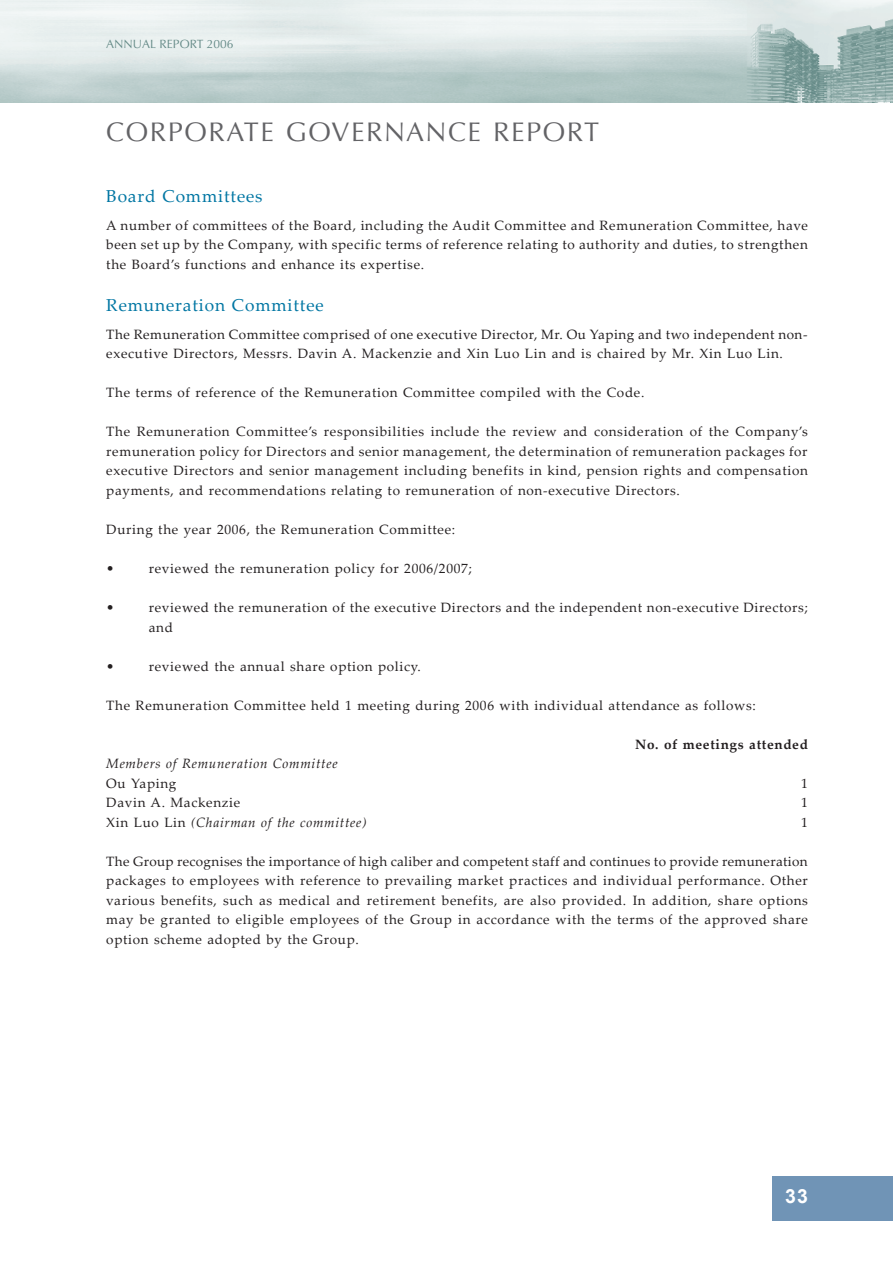
<style>
.page{position:relative;width:893px;height:1263px;background:#fff}
.page>*{position:absolute;margin:0;border:0;box-sizing:border-box;transform-origin:0 0}
.t1{font:27px "Optima LT Std";letter-spacing:.055em;color:#636366}
.t2{font:700 19.5px "Arial";color:#fff}
.t3{font:17.25px "Palatino Linotype";letter-spacing:.05em;color:#0076a3}
.t4{font:13.5px/19.5px "Palatino Linotype";letter-spacing:.05em;color:#231f20;text-align:justify}
.t5{font:italic 13.5px "Palatino Linotype";letter-spacing:.05em;color:#231f20}
.t6{font:700 13.5px "Palatino Linotype";letter-spacing:.05em;color:#231f20}
.t7{font:12px "Optima LT Std";color:#638986}
.s1{font-style:normal}
</style>
<div class="page">
<img style="left:0;top:0;width:893px;height:102px">
<div style="left:772px;top:1176px;width:121px;height:44px;background:#7094b6"></div>
<p class="t7" style="left:106px;top:37px;width:129px">ANNUAL REPORT 2006</p>
<h1 class="t1" style="left:106px;top:117px;width:494px">CORPORATE GOVERNANCE REPORT</h1>
<p class="t3" style="left:106px;top:184px;width:158px">Board Committees</p>
<p class="t4" style="left:106px;top:215px;width:703px">A number of committees of the Board, including the Audit Committee and Remuneration Committee, have been set up by the Company, with specific terms of reference relating to authority and duties, to strengthen the Board’s functions and enhance its expertise.</p>
<p class="t3" style="left:106px;top:293px;width:219px">Remuneration Committee</p>
<p class="t4" style="left:106px;top:324px;width:703px">The Remuneration Committee comprised of one executive Director, Mr. Ou Yaping and two independent non&shy;executive Directors, Messrs. Davin A. Mackenzie and Xin Luo Lin and is chaired by Mr. Xin Luo Lin.</p>
<p class="t4" style="left:106px;top:383px;width:540px">The terms of reference of the Remuneration Committee compiled with the Code.</p>
<p class="t4" style="left:106px;top:422px;width:703px">The Remuneration Committee’s responsibilities include the review and consideration of the Company’s remuneration policy for Directors and senior management, the determination of remuneration packages for executive Directors and senior management including benefits in kind, pension rights and compensation payments, and recommendations relating to remuneration of non-executive Directors.</p>
<p class="t4" style="left:106px;top:519px;width:350px">During the year 2006, the Remuneration Committee:</p>
<p class="t4" style="left:106px;top:558px;width:10px">•</p>
<p class="t4" style="left:149px;top:558px;width:325px">reviewed the remuneration policy for 2006/2007;</p>
<p class="t4" style="left:106px;top:597px;width:10px">•</p>
<p class="t4" style="left:149px;top:597px;width:661px">reviewed the remuneration of the executive Directors and the independent non-executive Directors; and</p>
<p class="t4" style="left:106px;top:656px;width:10px">•</p>
<p class="t4" style="left:149px;top:656px;width:274px">reviewed the annual share option policy.</p>
<p class="t4" style="left:106px;top:695px;width:651px">The Remuneration Committee held 1 meeting during 2006 with individual attendance as follows:</p>
<p class="t6" style="left:635px;top:734px;width:174px">No. of meetings attended</p>
<p class="t5" style="left:106px;top:754px;width:233px">Members of Remuneration Committee</p>
<p class="t4" style="left:106px;top:773px;width:72px">Ou Yaping</p>
<p class="t4" style="left:801px;top:773px;width:8px">1</p>
<p class="t4" style="left:106px;top:792px;width:136px">Davin A. Mackenzie</p>
<p class="t4" style="left:801px;top:792px;width:8px">1</p>
<p class="t5" style="left:106px;top:812px;width:262px"><span class="s1">Xin Luo Lin</span> (Chairman of the committee)</p>
<p class="t4" style="left:801px;top:812px;width:8px">1</p>
<p class="t4" style="left:106px;top:851px;width:703px">The Group recognises the importance of high caliber and competent staff and continues to provide remuneration packages to employees with reference to prevailing market practices and individual performance. Other various benefits, such as medical and retirement benefits, are also provided. In addition, share options may be granted to eligible employees of the Group in accordance with the terms of the approved share option scheme adopted by the Group.</p>
<h2 class="t2" style="left:785px;top:1183px;width:24px">33</h2>
</div>
